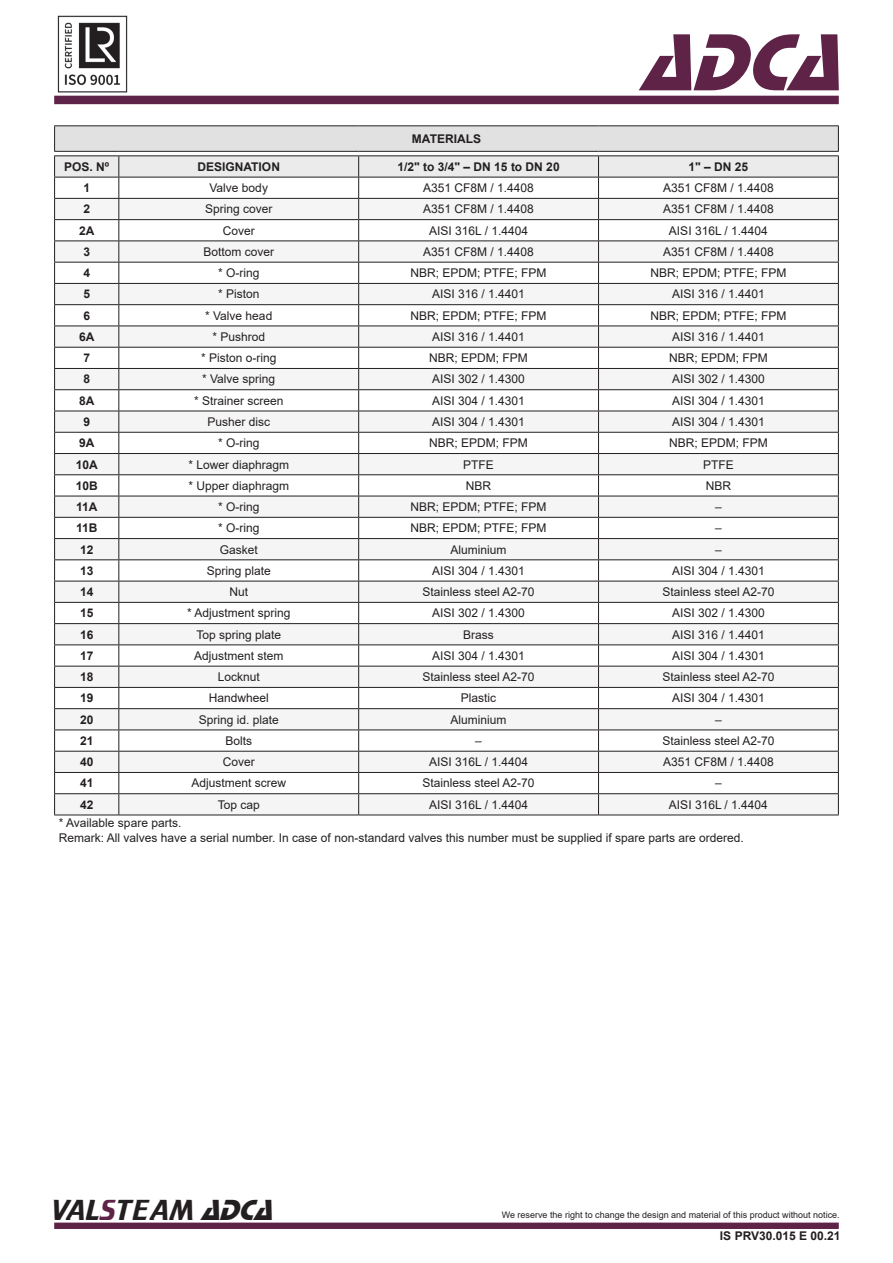
<style>
.page{position:relative;width:893px;height:1263px;background:#fff}
.page>*{position:absolute;margin:0;border:0;box-sizing:border-box;transform-origin:0 0}
.t1{font:italic 84px "Stop D";color:#5f2348}
.t2{font:30px "Trekker";color:#231f20}
.t3{font:12px/14.4px "Arial";color:#231f20}
.t4{font:700 12px "Arial";color:#231f20}
.t5{font:9px "Arial";color:#231f20}
.s1{color:#5f2348}
.s2{font-family:"Stop D";font-style:italic}
</style>
<div class="page">
<div style="left:54px;top:96px;width:785px;height:8px;background:#5e2348"></div>
<div style="left:54px;top:1222px;width:785px;height:7px;background:#5f2348;border:2px solid #5f2348"></div>
<img style="left:57px;top:16px;width:71px;height:76px">
<hr style="left:54px;top:125px;width:65px;height:1px;background:#231f20">
<hr style="left:119px;top:125px;width:240px;height:1px;background:#231f20">
<hr style="left:359px;top:125px;width:239px;height:1px;background:#231f20">
<hr style="left:598px;top:125px;width:241px;height:1px;background:#231f20">
<hr style="left:54px;top:815px;width:65px;height:1px;background:#231f20">
<hr style="left:119px;top:815px;width:240px;height:1px;background:#231f20">
<hr style="left:359px;top:815px;width:239px;height:1px;background:#231f20">
<hr style="left:598px;top:815px;width:241px;height:1px;background:#231f20">
<svg style="left:54px;top:126px;width:785px;height:689px"></svg>
<p class="t4" style="left:412px;top:130px;width:71px">MATERIALS</p>
<h1 class="t1" style="left:640px;top:14px;width:227px">ADCA</h1>
<p class="t4" style="left:64px;top:158px;width:47px">POS. Nº</p>
<p class="t4" style="left:198px;top:158px;width:84px">DESIGNATION</p>
<p class="t4" style="left:398px;top:158px;width:164px">1/2" to 3/4" – DN 15 to DN 20</p>
<p class="t4" style="left:689px;top:158px;width:61px">1" – DN 25</p>
<p class="t4" style="left:83px;top:179px;width:8px">1</p>
<p class="t3" style="left:210px;top:181px;width:60px">Valve body</p>
<p class="t3" style="left:423px;top:181px;width:112px">A351 CF8M / 1.4408</p>
<p class="t3" style="left:663px;top:181px;width:112px">A351 CF8M / 1.4408</p>
<p class="t4" style="left:83px;top:201px;width:8px">2</p>
<p class="t3" style="left:205px;top:202px;width:69px">Spring cover</p>
<p class="t3" style="left:423px;top:202px;width:112px">A351 CF8M / 1.4408</p>
<p class="t3" style="left:663px;top:202px;width:112px">A351 CF8M / 1.4408</p>
<p class="t4" style="left:79px;top:222px;width:17px">2A</p>
<p class="t3" style="left:223px;top:223px;width:34px">Cover</p>
<p class="t3" style="left:429px;top:223px;width:100px">AISI 316L / 1.4404</p>
<p class="t3" style="left:669px;top:223px;width:100px">AISI 316L / 1.4404</p>
<p class="t4" style="left:83px;top:243px;width:8px">3</p>
<p class="t3" style="left:203px;top:244px;width:72px">Bottom cover</p>
<p class="t3" style="left:423px;top:244px;width:112px">A351 CF8M / 1.4408</p>
<p class="t3" style="left:663px;top:244px;width:112px">A351 CF8M / 1.4408</p>
<p class="t4" style="left:83px;top:264px;width:8px">4</p>
<p class="t3" style="left:218px;top:266px;width:43px">* O-ring</p>
<p class="t3" style="left:411px;top:266px;width:138px">NBR; EPDM; PTFE; FPM</p>
<p class="t3" style="left:650px;top:266px;width:138px">NBR; EPDM; PTFE; FPM</p>
<p class="t4" style="left:83px;top:286px;width:8px">5</p>
<p class="t3" style="left:218px;top:287px;width:43px">* Piston</p>
<p class="t3" style="left:432px;top:287px;width:94px">AISI 316 / 1.4401</p>
<p class="t3" style="left:672px;top:287px;width:94px">AISI 316 / 1.4401</p>
<p class="t4" style="left:83px;top:307px;width:8px">6</p>
<p class="t3" style="left:205px;top:308px;width:69px">* Valve head</p>
<p class="t3" style="left:411px;top:308px;width:138px">NBR; EPDM; PTFE; FPM</p>
<p class="t3" style="left:650px;top:308px;width:138px">NBR; EPDM; PTFE; FPM</p>
<p class="t4" style="left:79px;top:328px;width:17px">6A</p>
<p class="t3" style="left:212px;top:329px;width:54px">* Pushrod</p>
<p class="t3" style="left:432px;top:329px;width:94px">AISI 316 / 1.4401</p>
<p class="t3" style="left:672px;top:329px;width:94px">AISI 316 / 1.4401</p>
<p class="t4" style="left:83px;top:349px;width:8px">7</p>
<p class="t3" style="left:201px;top:351px;width:77px">* Piston o-ring</p>
<p class="t3" style="left:429px;top:351px;width:100px">NBR; EPDM; FPM</p>
<p class="t3" style="left:669px;top:351px;width:100px">NBR; EPDM; FPM</p>
<p class="t4" style="left:83px;top:371px;width:8px">8</p>
<p class="t3" style="left:202px;top:372px;width:75px">* Valve spring</p>
<p class="t3" style="left:432px;top:372px;width:94px">AISI 302 / 1.4300</p>
<p class="t3" style="left:672px;top:372px;width:94px">AISI 302 / 1.4300</p>
<p class="t4" style="left:79px;top:392px;width:17px">8A</p>
<p class="t3" style="left:194px;top:393px;width:91px">* Strainer screen</p>
<p class="t3" style="left:432px;top:393px;width:94px">AISI 304 / 1.4301</p>
<p class="t3" style="left:672px;top:393px;width:94px">AISI 304 / 1.4301</p>
<p class="t4" style="left:83px;top:413px;width:8px">9</p>
<p class="t3" style="left:207px;top:414px;width:64px">Pusher disc</p>
<p class="t3" style="left:432px;top:414px;width:94px">AISI 304 / 1.4301</p>
<p class="t3" style="left:672px;top:414px;width:94px">AISI 304 / 1.4301</p>
<p class="t4" style="left:79px;top:435px;width:17px">9A</p>
<p class="t3" style="left:218px;top:436px;width:43px">* O-ring</p>
<p class="t3" style="left:429px;top:436px;width:100px">NBR; EPDM; FPM</p>
<p class="t3" style="left:669px;top:436px;width:100px">NBR; EPDM; FPM</p>
<p class="t4" style="left:76px;top:456px;width:24px">10A</p>
<p class="t3" style="left:188px;top:457px;width:102px">* Lower diaphragm</p>
<p class="t3" style="left:463px;top:457px;width:32px">PTFE</p>
<p class="t3" style="left:703px;top:457px;width:32px">PTFE</p>
<p class="t4" style="left:76px;top:477px;width:24px">10B</p>
<p class="t3" style="left:188px;top:478px;width:102px">* Upper diaphragm</p>
<p class="t3" style="left:466px;top:478px;width:27px">NBR</p>
<p class="t3" style="left:706px;top:478px;width:27px">NBR</p>
<p class="t4" style="left:76px;top:498px;width:23px">11A</p>
<p class="t3" style="left:218px;top:499px;width:43px">* O-ring</p>
<p class="t3" style="left:411px;top:499px;width:138px">NBR; EPDM; PTFE; FPM</p>
<p class="t3" style="left:715px;top:499px;width:8px">–</p>
<p class="t4" style="left:76px;top:520px;width:23px">11B</p>
<p class="t3" style="left:218px;top:521px;width:43px">* O-ring</p>
<p class="t3" style="left:411px;top:521px;width:138px">NBR; EPDM; PTFE; FPM</p>
<p class="t3" style="left:715px;top:521px;width:8px">–</p>
<p class="t4" style="left:80px;top:541px;width:15px">12</p>
<p class="t3" style="left:220px;top:542px;width:40px">Gasket</p>
<p class="t3" style="left:451px;top:542px;width:58px">Aluminium</p>
<p class="t3" style="left:715px;top:542px;width:8px">–</p>
<p class="t4" style="left:80px;top:562px;width:15px">13</p>
<p class="t3" style="left:207px;top:563px;width:66px">Spring plate</p>
<p class="t3" style="left:432px;top:563px;width:94px">AISI 304 / 1.4301</p>
<p class="t3" style="left:672px;top:563px;width:94px">AISI 304 / 1.4301</p>
<p class="t4" style="left:80px;top:583px;width:15px">14</p>
<p class="t3" style="left:229px;top:585px;width:20px">Nut</p>
<p class="t3" style="left:423px;top:585px;width:114px">Stainless steel A2-70</p>
<p class="t3" style="left:662px;top:585px;width:114px">Stainless steel A2-70</p>
<p class="t4" style="left:80px;top:605px;width:15px">15</p>
<p class="t3" style="left:187px;top:606px;width:105px">* Adjustment spring</p>
<p class="t3" style="left:432px;top:606px;width:94px">AISI 302 / 1.4300</p>
<p class="t3" style="left:672px;top:606px;width:94px">AISI 302 / 1.4300</p>
<p class="t4" style="left:80px;top:626px;width:15px">16</p>
<p class="t3" style="left:196px;top:627px;width:86px">Top spring plate</p>
<p class="t3" style="left:463px;top:627px;width:32px">Brass</p>
<p class="t3" style="left:672px;top:627px;width:94px">AISI 316 / 1.4401</p>
<p class="t4" style="left:80px;top:647px;width:15px">17</p>
<p class="t3" style="left:194px;top:648px;width:91px">Adjustment stem</p>
<p class="t3" style="left:432px;top:648px;width:94px">AISI 304 / 1.4301</p>
<p class="t3" style="left:672px;top:648px;width:94px">AISI 304 / 1.4301</p>
<p class="t4" style="left:80px;top:668px;width:15px">18</p>
<p class="t3" style="left:218px;top:670px;width:44px">Locknut</p>
<p class="t3" style="left:423px;top:670px;width:114px">Stainless steel A2-70</p>
<p class="t3" style="left:662px;top:670px;width:114px">Stainless steel A2-70</p>
<p class="t4" style="left:80px;top:690px;width:15px">19</p>
<p class="t3" style="left:209px;top:691px;width:62px">Handwheel</p>
<p class="t3" style="left:461px;top:691px;width:37px">Plastic</p>
<p class="t3" style="left:672px;top:691px;width:94px">AISI 304 / 1.4301</p>
<p class="t4" style="left:80px;top:711px;width:15px">20</p>
<p class="t3" style="left:199px;top:712px;width:82px">Spring id. plate</p>
<p class="t3" style="left:451px;top:712px;width:58px">Aluminium</p>
<p class="t3" style="left:715px;top:712px;width:8px">–</p>
<p class="t4" style="left:80px;top:732px;width:15px">21</p>
<p class="t3" style="left:225px;top:733px;width:28px">Bolts</p>
<p class="t3" style="left:475px;top:733px;width:8px">–</p>
<p class="t3" style="left:662px;top:733px;width:114px">Stainless steel A2-70</p>
<p class="t4" style="left:80px;top:753px;width:15px">40</p>
<p class="t3" style="left:223px;top:755px;width:34px">Cover</p>
<p class="t3" style="left:429px;top:755px;width:100px">AISI 316L / 1.4404</p>
<p class="t3" style="left:663px;top:755px;width:112px">A351 CF8M / 1.4408</p>
<p class="t4" style="left:80px;top:775px;width:15px">41</p>
<p class="t3" style="left:191px;top:776px;width:96px">Adjustment screw</p>
<p class="t3" style="left:423px;top:776px;width:114px">Stainless steel A2-70</p>
<p class="t3" style="left:715px;top:776px;width:8px">–</p>
<p class="t4" style="left:80px;top:796px;width:15px">42</p>
<p class="t3" style="left:218px;top:797px;width:44px">Top cap</p>
<p class="t3" style="left:429px;top:797px;width:100px">AISI 316L / 1.4404</p>
<p class="t3" style="left:669px;top:797px;width:100px">AISI 316L / 1.4404</p>
<p class="t3" style="left:59px;top:816px;width:686px">* Available spare parts.<br>Remark: All valves have a serial number. In case of non-standard valves this number must be supplied if spare parts are ordered.</p>
<h2 class="t2" style="left:51px;top:1193px;width:232px">VAL<span class="s1">S</span>TEAM <span class="s2">ADCA</span></h2>
<p class="t5" style="left:502px;top:1209px;width:340px">We reserve the right to change the design and material of this product without notice.</p>
<p class="t4" style="left:720px;top:1227px;width:122px">IS PRV30.015 E 00.21</p>
</div>
